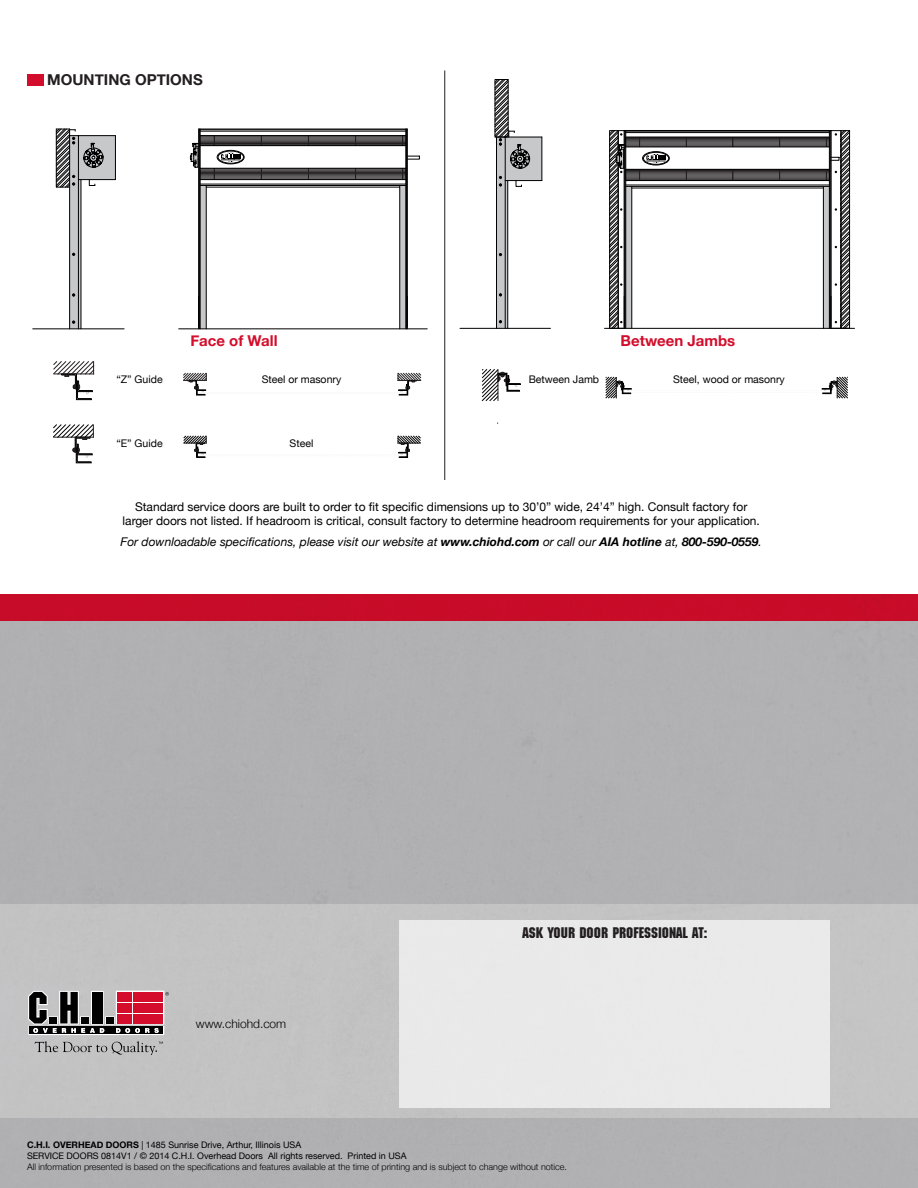
<style>
.page{position:relative;width:918px;height:1188px;background:#fff}
.page>*{position:absolute;margin:0;border:0;box-sizing:border-box;transform-origin:0 0}
.t1{font:15px "Machine Std";color:#231f20}
.t2{font:700 15px "Helvetica Neue";color:#d30d2b}
.t3{font:700 15px "Helvetica Neue";color:#231f20}
.t4{font:12px/14.4px "Helvetica Neue";color:#000001;text-align:center}
.t5{font:italic 12px "Helvetica Neue";color:#000001}
.t6{font:300 12px "Helvetica Neue";color:#000001}
.t7{font:10.5px "Helvetica Neue";color:#000001}
.t8{font:9px/10.8px "Helvetica Neue";color:#000001}
.t9{font:300 9px "Helvetica Neue";color:#000001}
.s1{font-weight:700}
</style>
<div class="page">
<img style="left:0;top:594px;width:918px;height:594px">
<svg style="left:148px;top:1014px;width:16px;height:10px"></svg>
<div style="left:132px;top:1002px;width:16px;height:12px;background:#d30d2b"></div>
<svg style="left:148px;top:1003px;width:16px;height:11px"></svg>
<svg style="left:133px;top:1013px;width:15px;height:11px"></svg>
<svg style="left:116px;top:1014px;width:17px;height:10px"></svg>
<svg style="left:116px;top:1003px;width:17px;height:11px"></svg>
<div style="left:116px;top:991px;width:17px;height:12px;border:2px solid #fff"></div>
<div style="left:132px;top:991px;width:16px;height:12px;border:2px solid #fff"></div>
<div style="left:148px;top:991px;width:16px;height:12px;border:2px solid #fff"></div>
<svg style="left:105px;top:1016px;width:10px;height:9px"></svg>
<div style="left:28px;top:1026px;width:136px;height:9px;border:2px solid #fff"></div>
<div style="left:30px;top:1027px;width:133px;height:7px;background:#000"></div>
<div style="left:149px;top:1014px;width:14px;height:9px;background:#d30d2b"></div>
<div style="left:149px;top:1003px;width:14px;height:9px;background:#d30d2b"></div>
<div style="left:133px;top:1014px;width:14px;height:9px;background:#d30d2b"></div>
<div style="left:117px;top:1014px;width:15px;height:9px;background:#d30d2b"></div>
<div style="left:117px;top:1003px;width:15px;height:9px;background:#d30d2b"></div>
<div style="left:117px;top:992px;width:15px;height:9px;background:#d30d2b"></div>
<div style="left:133px;top:992px;width:14px;height:9px;background:#d30d2b"></div>
<div style="left:149px;top:992px;width:14px;height:9px;background:#d30d2b"></div>
<div style="left:106px;top:1017px;width:8px;height:6px;background:#000"></div>
<svg style="left:28px;top:991px;width:76px;height:42px;background:#646464"></svg>
<svg style="left:116px;top:1028px;width:43px;height:5px"></svg>
<svg style="left:165px;top:992px;width:4px;height:4px"></svg>
<svg style="left:35px;top:1041px;width:128px;height:14px;background:#a7a7a8"></svg>
<div style="left:27px;top:74px;width:16px;height:11px;background:#d30d2b"></div>
<svg style="left:206px;top:169px;width:194px;height:10px;background:#4e4b4c"></svg>
<svg style="left:206px;top:136px;width:194px;height:9px;background:#4c494a"></svg>
<hr style="left:179px;top:329px;width:248px;height:1px;background:#000">
<hr style="left:115px;top:136px;width:1px;height:44px;background:#000">
<hr style="left:399px;top:185px;width:1px;height:144px;background:#000">
<hr style="left:206px;top:185px;width:1px;height:144px;background:#000">
<hr style="left:206px;top:187px;width:194px;height:1px;background:#000">
<hr style="left:200px;top:185px;width:206px;height:1px;background:#000">
<hr style="left:200px;top:184px;width:206px;height:1px;background:#000">
<hr style="left:200px;top:179px;width:206px;height:1px;background:#000">
<hr style="left:200px;top:168px;width:206px;height:1px;background:#000">
<hr style="left:200px;top:145px;width:206px;height:1px;background:#000">
<hr style="left:200px;top:135px;width:206px;height:1px;background:#000">
<hr style="left:200px;top:131px;width:206px;height:1px;background:#000">
<hr style="left:199px;top:129px;width:208px;height:1px;background:#000">
<svg style="left:190px;top:129px;width:16px;height:200px"></svg>
<svg style="left:400px;top:129px;width:20px;height:200px"></svg>
<hr style="left:33px;top:329px;width:91px;height:1px;background:#000">
<div style="left:217px;top:150px;width:27px;height:14px;border:1px solid #000;border-radius:50%"></div>
<svg style="left:221px;top:152px;width:19px;height:11px"></svg>
<div style="left:218px;top:151px;width:26px;height:12px;border:1px solid #000;border-radius:50%"></div>
<svg style="left:56px;top:129px;width:59px;height:200px"></svg>
<svg style="left:54px;top:361px;width:40px;height:39px"></svg>
<svg style="left:53px;top:425px;width:41px;height:38px"></svg>
<svg style="left:184px;top:373px;width:237px;height:22px"></svg>
<svg style="left:184px;top:436px;width:236px;height:22px"></svg>
<div style="left:609px;top:130px;width:10px;height:199px;border:1px solid #000"></div>
<svg style="left:632px;top:170px;width:191px;height:10px;background:#4f4b4c"></svg>
<svg style="left:632px;top:138px;width:191px;height:9px;background:#4d4a4b"></svg>
<hr style="left:605px;top:328px;width:250px;height:1px;background:#000">
<hr style="left:542px;top:137px;width:1px;height:44px;background:#000">
<hr style="left:632px;top:186px;width:1px;height:142px;background:#000">
<hr style="left:632px;top:188px;width:191px;height:1px;background:#000">
<hr style="left:626px;top:186px;width:203px;height:1px;background:#000">
<hr style="left:626px;top:185px;width:203px;height:1px;background:#000">
<hr style="left:626px;top:180px;width:203px;height:1px;background:#000">
<hr style="left:626px;top:169px;width:203px;height:1px;background:#000">
<hr style="left:626px;top:147px;width:203px;height:1px;background:#000">
<hr style="left:626px;top:137px;width:203px;height:1px;background:#000">
<hr style="left:626px;top:132px;width:203px;height:1px;background:#000">
<hr style="left:626px;top:131px;width:203px;height:1px;background:#000">
<hr style="left:624px;top:130px;width:207px;height:1px;background:#000">
<svg style="left:610px;top:130px;width:22px;height:198px"></svg>
<svg style="left:823px;top:130px;width:27px;height:198px"></svg>
<hr style="left:460px;top:328px;width:90px;height:1px;background:#000">
<div style="left:643px;top:152px;width:26px;height:13px;border:1px solid #000;border-radius:50%"></div>
<svg style="left:646px;top:154px;width:20px;height:10px"></svg>
<div style="left:643px;top:152px;width:26px;height:12px;border:1px solid #000;border-radius:50%"></div>
<svg style="left:495px;top:79px;width:47px;height:249px"></svg>
<svg style="left:482px;top:369px;width:39px;height:32px"></svg>
<svg style="left:605px;top:377px;width:243px;height:21px"></svg>
<div style="left:495px;top:79px;width:13px;height:58px;border:1px solid #000"></div>
<hr style="left:444px;top:70px;width:1px;height:410px;background:#231f20">
<div style="left:400px;top:920px;width:430px;height:188px;background:#eae9ea"></div>
<p class="t3" style="left:47px;top:68px;width:157px">MOUNTING OPTIONS</p>
<p class="t2" style="left:190px;top:329px;width:89px">Face of Wall</p>
<p class="t2" style="left:621px;top:329px;width:116px">Between Jambs</p>
<p class="t7" style="left:116px;top:372px;width:48px">“Z” Guide</p>
<p class="t7" style="left:262px;top:372px;width:81px">Steel or masonry</p>
<p class="t7" style="left:529px;top:372px;width:72px">Between Jamb</p>
<p class="t7" style="left:673px;top:372px;width:113px">Steel, wood or masonry</p>
<p class="t7" style="left:116px;top:436px;width:48px">“E” Guide</p>
<p class="t7" style="left:290px;top:436px;width:25px">Steel</p>
<p class="t4" style="left:123px;top:500px;width:639px">Standard service doors are built to order to fit specific dimensions up to 30’0” wide, 24’4” high. Consult factory for larger doors not listed. If headroom is critical, consult factory to determine headroom requirements for your application.</p>
<p class="t5" style="left:121px;top:534px;width:643px">For downloadable specifications, please visit our website at <span class="s1">www.chiohd.com</span> or call our <span class="s1">AIA hotline</span> at, <span class="s1">800-590-0559</span>.</p>
<p class="t6" style="left:196px;top:1014px;width:92px">www.chiohd.com</p>
<p class="t1" style="left:522px;top:924px;width:187px">ASK YOUR DOOR PROFESSIONAL AT:</p>
<p class="t8" style="left:27px;top:1140px;width:381px"><span class="s1">C.H.I. OVERHEAD DOORS</span> | 1485 Sunrise Drive, Arthur, Illinois USA<br>SERVICE DOORS 0814V1 / © 2014 C.H.I. Overhead Doors All rights reserved. Printed in USA</p>
<p class="t9" style="left:27px;top:1159px;width:542px">All information presented is based on the specifications and features available at the time of printing and is subject to change without notice.</p>
</div>
